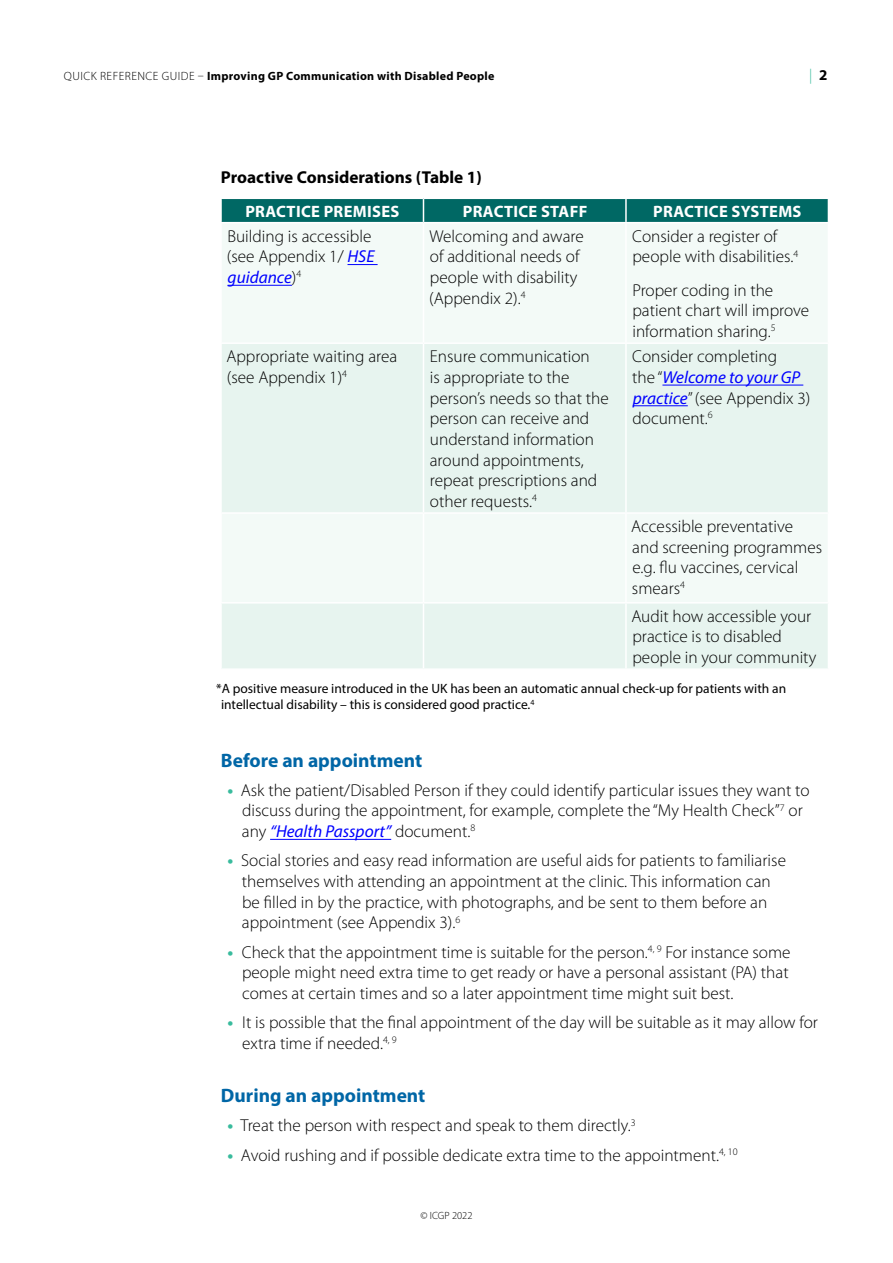
<style>
.page{position:relative;width:893px;height:1263px;background:#fff}
.page>*{position:absolute;margin:0;border:0;box-sizing:border-box;transform-origin:0 0}
.t1{font:700 19.5px "Myriad Pro";color:#0066a6}
.t2{font:300 17.25px/20.7px "Myriad Pro";color:#000}
.t3{font:700 17.25px "Myriad Pro";color:#000}
.t4{font:700 16.5px "Myriad Pro";letter-spacing:.02em;color:#fff}
.t5{font:300 15px "Myriad Pro";color:#39bb9d}
.t6{font:13.5px/16.2px "Myriad Pro";color:#000}
.t7{font:700 12px "Myriad Pro";letter-spacing:.02em;color:#000}
.t8{font:300 10.5px "Myriad Pro";color:#000}
.s1{font-weight:300}
.s2{font-weight:700;color:#000}
.s3{font-weight:400;font-style:italic;color:#00f}
.s4{font-weight:700;font-style:italic;color:#39bb9d}
</style>
<div class="page">
<div style="left:222px;top:224px;width:605px;height:118px;background:#f3faf7"></div>
<svg style="left:222px;top:344px;width:606px;height:324px;fill:#e7f4ef"></svg>
<svg style="left:221px;top:198px;width:607px;height:24px;background:#0d6f6c"></svg>
<hr style="left:423px;top:223px;width:1px;height:119px;background:#fff">
<hr style="left:625px;top:223px;width:2px;height:119px;background:#fff">
<hr style="left:423px;top:344px;width:1px;height:168px;background:#fff">
<hr style="left:625px;top:344px;width:2px;height:168px;background:#fff">
<hr style="left:220px;top:512px;width:203px;height:2px;background:#fff">
<hr style="left:423px;top:512px;width:203px;height:2px;background:#fff">
<hr style="left:423px;top:514px;width:1px;height:88px;background:#fff">
<hr style="left:626px;top:512px;width:203px;height:2px;background:#fff">
<hr style="left:625px;top:514px;width:2px;height:88px;background:#fff">
<hr style="left:220px;top:602px;width:203px;height:2px;background:#fff">
<hr style="left:423px;top:602px;width:203px;height:2px;background:#fff">
<hr style="left:423px;top:604px;width:1px;height:64px;background:#fff">
<hr style="left:626px;top:602px;width:203px;height:2px;background:#fff">
<hr style="left:625px;top:604px;width:2px;height:64px;background:#fff">
<hr style="left:347px;top:264px;width:31px;height:1px;background:#00f">
<hr style="left:228px;top:285px;width:64px;height:1px;background:#00f">
<hr style="left:662px;top:385px;width:141px;height:1px;background:#00f">
<hr style="left:633px;top:405px;width:55px;height:1px;background:#00f">
<hr style="left:270px;top:839px;width:121px;height:1px;background:#00f">
<p class="t7" style="left:64px;top:68px;width:432px"><span class="s1">QUICK REFERENCE GUIDE –</span> Improving GP Communication with Disabled People</p>
<p class="t5" style="left:809px;top:66px;width:20px">| <span class="s2">2</span></p>
<p class="t3" style="left:221px;top:166px;width:262px">Proactive Considerations (Table 1)</p>
<p class="t4" style="left:245px;top:200px;width:156px">PRACTICE PREMISES</p>
<p class="t4" style="left:463px;top:200px;width:126px">PRACTICE STAFF</p>
<p class="t4" style="left:653px;top:200px;width:150px">PRACTICE SYSTEMS</p>
<p class="t2" style="left:227px;top:225px;width:149px">Building is accessible (see Appendix 1/ <span class="s3">HSE guidance</span>)<sup>4</sup></p>
<p class="t2" style="left:429px;top:225px;width:156px">Welcoming and aware of additional needs of people with disability (Appendix 2).<sup>4</sup></p>
<p class="t2" style="left:632px;top:225px;width:168px">Consider a register of people with disabilities.<sup>4</sup></p>
<p class="t2" style="left:632px;top:279px;width:178px">Proper coding in the patient chart will improve information sharing.<sup>5</sup></p>
<p class="t2" style="left:226px;top:346px;width:172px">Appropriate waiting area (see Appendix 1)<sup>4</sup></p>
<p class="t2" style="left:430px;top:346px;width:180px">Ensure communication<br>is appropriate to the person’s needs so that the person can receive and understand information around appointments, repeat prescriptions and other requests.<sup>4</sup></p>
<p class="t2" style="left:632px;top:346px;width:180px">Consider completing<br>the “<span class="s3">Welcome to your GP practice</span>” (see Appendix 3) document.<sup>6</sup></p>
<p class="t2" style="left:631px;top:516px;width:192px">Accessible preventative and screening programmes e.g. flu vaccines, cervical smears<sup>4</sup></p>
<p class="t2" style="left:631px;top:605px;width:187px">Audit how accessible your practice is to disabled people in your community</p>
<p class="t6" style="left:221px;top:680px;width:567px;text-indent:-5px">*A positive measure introduced in the UK has been an automatic annual check-up for patients with an intellectual disability – this is considered good practice.<sup>4</sup></p>
<p class="t1" style="left:221px;top:747px;width:203px">Before an appointment</p>
<p class="t2" style="left:242px;top:779px;width:569px;text-indent:-14px"><span class="s4">•</span> Ask the patient/Disabled Person if they could identify particular issues they want to discuss during the appointment, for example, complete the “My Health Check”<sup>7</sup> or any <span class="s3">“Health Passport”</span> document.<sup>8</sup></p>
<p class="t2" style="left:242px;top:850px;width:546px;text-indent:-14px"><span class="s4">•</span> Social stories and easy read information are useful aids for patients to familiarise themselves with attending an appointment at the clinic. This information can be filled in by the practice, with photographs, and be sent to them before an appointment (see Appendix 3).<sup>6</sup></p>
<p class="t2" style="left:242px;top:941px;width:550px;text-align:justify;text-indent:-14px"><span class="s4">•</span> Check that the appointment time is suitable for the person.<sup>4,</sup> <sup>9</sup> For instance some people might need extra time to get ready or have a personal assistant (PA) that comes at certain times and so a later appointment time might suit best.</p>
<p class="t2" style="left:242px;top:1012px;width:577px;text-indent:-14px"><span class="s4">•</span> It is possible that the final appointment of the day will be suitable as it may allow for extra time if needed.<sup>4,</sup> <sup>9</sup></p>
<p class="t1" style="left:221px;top:1083px;width:206px">During an appointment</p>
<p class="t2" style="left:228px;top:1115px;width:410px"><span class="s4">•</span> Treat the person with respect and speak to them directly.<sup>3</sup></p>
<p class="t2" style="left:228px;top:1144px;width:512px"><span class="s4">•</span> Avoid rushing and if possible dedicate extra time to the appointment.<sup>4,</sup> <sup>10</sup></p>
<p class="t8" style="left:420px;top:1209px;width:54px">© ICGP 2022</p>
</div>
